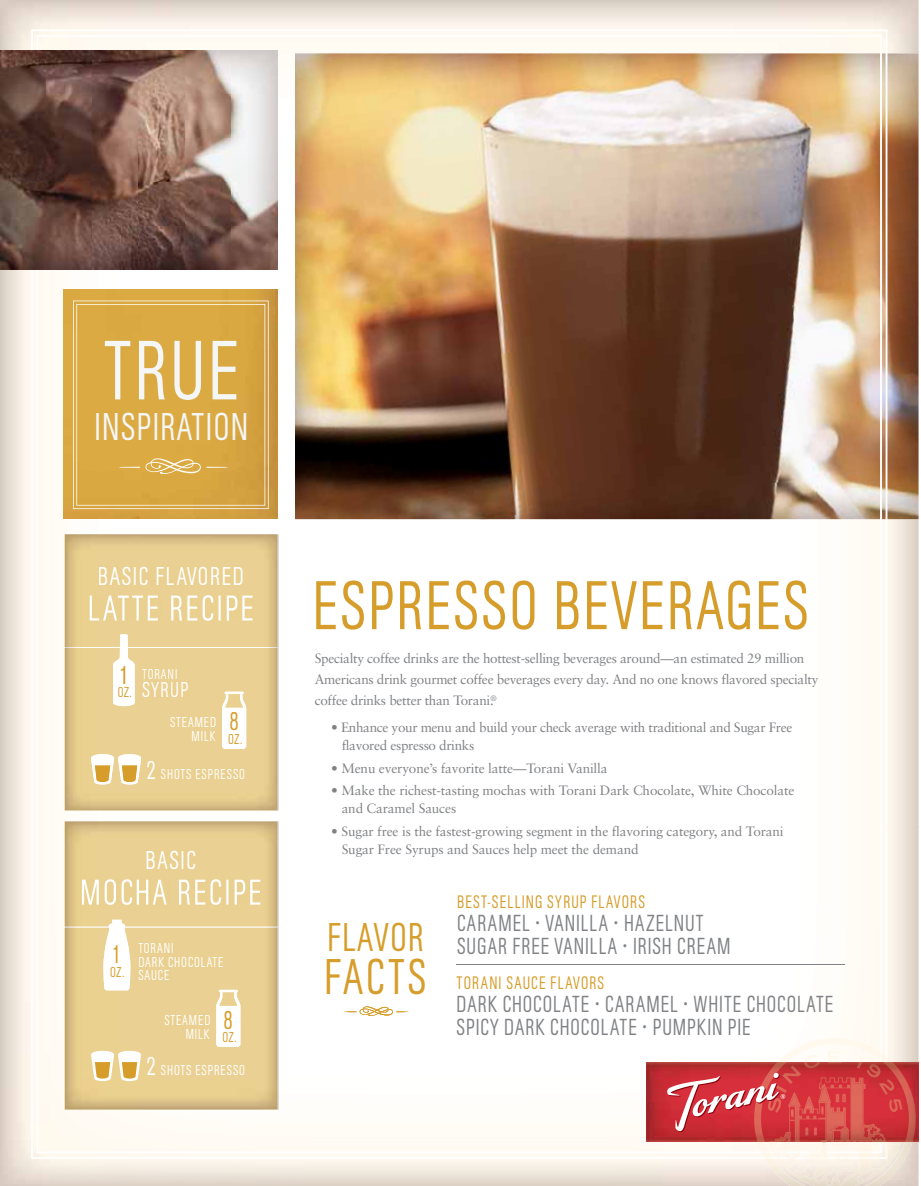
<style>
.page{position:relative;width:921px;height:1186px;background:#fff}
.page>*{position:absolute;margin:0;border:0;box-sizing:border-box;transform-origin:0 0}
.t1{font:87.9px "AG Buch Lgt Cnd";color:#f5f6f6;scale:.9 1}
.t2{font:72px "AG Buch Lgt Cnd";letter-spacing:.04em;color:#d69d2a;scale:.9 1}
.t3{font:52.5px "AG Buch Lgt Cnd";letter-spacing:.065em;color:#d69d2a;scale:.9 1}
.t4{font:42px "AG Buch Lgt Cnd";letter-spacing:.035em;color:#d69d2a;scale:.9 1}
.t5{font:40.5px "AG Buch Lgt Cnd";letter-spacing:.04em;color:#f5f6f6;scale:.9 1}
.t6{font:27px "AG Buch Lgt Cnd";letter-spacing:.07em;color:#fff;scale:.9 1}
.t7{font:27px "AG Buch Lgt Cnd";color:#d69d2a;scale:.9 1}
.t8{font:27px "AG Buch Lgt Cnd";color:#d69d2a}
.t9{font:24.3px/23px "AG Buch Lgt Cnd";letter-spacing:.045em;color:#808285;scale:.9 1}
.t10{font:22.5px "AG Buch Lgt Cnd";letter-spacing:.07em;color:#fff;scale:.9 1}
.t11{font:18.9px "AG Buch Lgt Cnd";letter-spacing:.07em;color:#d69d2a;scale:.9 1}
.t12{font:15px/13.5px "AG Buch Lgt Cnd";letter-spacing:.07em;color:#fff;scale:.9 1}
.t13{font:15px "AG Buch Lgt Cnd";letter-spacing:.02em;color:#d69d2a;scale:.9 1}
.t14{font:13.5px/18px "Sabon";letter-spacing:-.02em;color:#808285}
.s1{font-size:27px}
</style>
<div class="page">
<img style="left:0;top:0;width:918px;height:51px">
<img style="left:0;top:51px;width:50px;height:1135px">
<img style="left:663px;top:1141px;width:255px;height:45px">
<img style="left:887px;top:53px;width:31px;height:466px">
<img style="left:31px;top:30px;width:856px;height:1128px">
<img style="left:1px;top:51px;width:276px;height:219px">
<img style="left:646px;top:1062px;width:21px;height:79px">
<img style="left:757px;top:1141px;width:155px;height:45px">
<img style="left:777px;top:1038px;width:115px;height:24px">
<img style="left:887px;top:1062px;width:28px;height:79px">
<svg style="left:667px;top:1051px;width:220px;height:111px"></svg>
<hr style="left:456px;top:964px;width:389px;height:1px;background:#808285">
<svg style="left:343px;top:1006px;width:66px;height:10px"></svg>
<img style="left:65px;top:534px;width:213px;height:276px">
<div style="left:99px;top:566px;width:144px;height:18px;background:#ead090"></div>
<img style="left:158px;top:595px;width:3px;height:25px">
<img style="left:90px;top:595px;width:68px;height:25px">
<img style="left:171px;top:595px;width:81px;height:26px">
<img style="left:65px;top:647px;width:213px;height:1px">
<img style="left:113px;top:634px;width:22px;height:72px">
<img style="left:142px;top:668px;width:35px;height:10px">
<img style="left:143px;top:681px;width:45px;height:15px">
<img style="left:171px;top:717px;width:38px;height:10px">
<svg style="left:211px;top:717px;width:4px;height:10px"></svg>
<img style="left:192px;top:731px;width:23px;height:10px">
<img style="left:118px;top:754px;width:23px;height:30px">
<img style="left:122px;top:765px;width:15px;height:17px">
<img style="left:91px;top:754px;width:23px;height:30px">
<img style="left:95px;top:765px;width:15px;height:17px">
<img style="left:148px;top:760px;width:7px;height:18px">
<img style="left:158px;top:768px;width:86px;height:10px">
<img style="left:121px;top:666px;width:4px;height:18px">
<img style="left:115px;top:687px;width:16px;height:10px">
<img style="left:222px;top:691px;width:24px;height:58px">
<img style="left:230px;top:712px;width:8px;height:18px">
<img style="left:226px;top:733px;width:16px;height:11px">
<img style="left:65px;top:821px;width:212px;height:288px">
<img style="left:147px;top:850px;width:48px;height:18px">
<img style="left:167px;top:879px;width:2px;height:26px">
<img style="left:82px;top:879px;width:85px;height:26px">
<img style="left:179px;top:879px;width:81px;height:26px">
<img style="left:65px;top:926px;width:213px;height:1px">
<img style="left:139px;top:943px;width:34px;height:10px">
<img style="left:139px;top:956px;width:84px;height:11px">
<img style="left:139px;top:970px;width:30px;height:10px">
<img style="left:103px;top:919px;width:27px;height:71px">
<img style="left:114px;top:945px;width:3px;height:18px">
<img style="left:108px;top:966px;width:16px;height:10px">
<img style="left:165px;top:1015px;width:38px;height:10px">
<svg style="left:205px;top:1015px;width:5px;height:10px"></svg>
<img style="left:186px;top:1029px;width:24px;height:10px">
<img style="left:216px;top:989px;width:24px;height:58px">
<img style="left:224px;top:1010px;width:8px;height:18px">
<img style="left:220px;top:1031px;width:16px;height:11px">
<svg style="left:91px;top:1049px;width:50px;height:32px"></svg>
<img style="left:778px;top:1095px;width:47px;height:79px">
<p class="t1" style="left:104px;top:341px;width:152px">TRUE</p>
<p class="t5" style="left:94px;top:413px;width:172px">INSPIRATION</p>
<p class="t6" style="left:98px;top:566px;width:164px">BASIC FLAVORED</p>
<p class="t8" style="left:118px;top:666px;width:12px">1</p>
<p class="t13" style="left:118px;top:687px;width:17px">OZ.</p>
<p class="t12" style="left:142px;top:668px;width:40px">TORANI</p>
<p class="t10" style="left:142px;top:681px;width:53px">SYRUP</p>
<p class="t12" style="left:170px;top:717px;width:53px;text-align:right">STEAMED<br>MILK</p>
<p class="t12" style="left:147px;top:768px;width:111px"><span class="s1">2</span> SHOTS ESPRESSO</p>
<p class="t7" style="left:229px;top:712px;width:12px">8</p>
<p class="t13" style="left:228px;top:734px;width:17px">OZ.</p>
<p class="t6" style="left:145px;top:850px;width:58px">BASIC</p>
<p class="t7" style="left:111px;top:945px;width:12px">1</p>
<p class="t13" style="left:110px;top:966px;width:17px">OZ.</p>
<p class="t12" style="left:138px;top:942px;width:96px">TORANI<br>DARK CHOCOLATE<br>SAUCE</p>
<p class="t12" style="left:186px;top:1015px;width:54px;text-indent:-21px">STEAMED<br>MILK <sup>8</sup></p>
<p class="t13" style="left:222px;top:1032px;width:17px">OZ.</p>
<p class="t12" style="left:147px;top:1064px;width:111px"><span class="s1">2</span> SHOTS ESPRESSO</p>
<p class="t2" style="left:313px;top:581px;width:552px">ESPRESSO BEVERAGES</p>
<p class="t14" style="left:315px;top:649px;width:505px;line-height:21px">Specialty coffee drinks are the hottest-selling beverages around—an estimated 29 million<br>Americans drink gourmet coffee beverages every day. And no one knows flavored specialty coffee drinks better than Torani.<sup>®</sup></p>
<p class="t14" style="left:342px;top:719px;width:452px;text-indent:-11px">• Enhance your menu and build your check average with traditional and Sugar Free flavored espresso drinks</p>
<p class="t14" style="left:331px;top:760px;width:278px">• Menu everyone’s favorite latte—Torani Vanilla</p>
<p class="t14" style="left:342px;top:782px;width:454px;text-indent:-11px">• Make the richest-tasting mochas with Torani Dark Chocolate, White Chocolate and Caramel Sauces</p>
<p class="t14" style="left:342px;top:823px;width:443px;text-indent:-11px">• Sugar free is the fastest-growing segment in the flavoring category, and Torani<br>Sugar Free Syrups and Sauces help meet the demand</p>
<p class="t4" style="left:328px;top:922px;width:108px">FLAVOR</p>
<p class="t3" style="left:325px;top:959px;width:114px">FACTS</p>
<p class="t11" style="left:457px;top:896px;width:210px">BEST-SELLING SYRUP FLAVORS</p>
<p class="t9" style="left:457px;top:914px;width:305px">CARAMEL • VANILLA • HAZELNUT<br>SUGAR FREE VANILLA • IRISH CREAM</p>
<p class="t11" style="left:456px;top:976px;width:165px">TORANI SAUCE FLAVORS</p>
<p class="t9" style="left:456px;top:994px;width:420px">DARK CHOCOLATE • CARAMEL • WHITE CHOCOLATE<br>SPICY DARK CHOCOLATE • PUMPKIN PIE</p>
</div>
